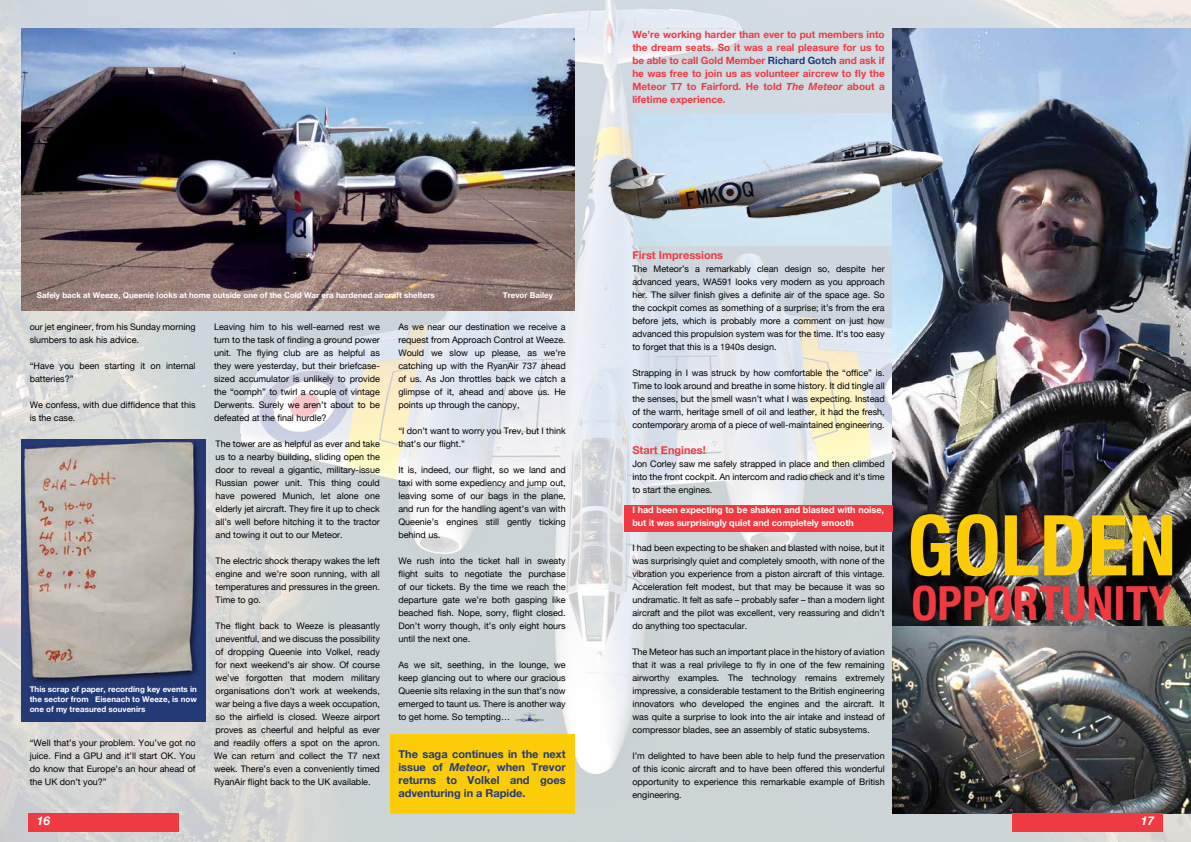
<style>
.page{position:relative;width:1191px;height:842px;background:#fff}
.page>*{position:absolute;margin:0;border:0;box-sizing:border-box;transform-origin:0 0}
.t1{font:700 condensed 84px "Helvetica Neue";color:#fdcc09}
.t2{font:700 condensed 47px "Helvetica Neue";color:#ef3a42}
.t3{font:italic 700 12px "Helvetica Neue";color:#fff}
.t4{font:700 11px/13px "Helvetica Neue";color:#243a77;text-align:justify}
.t5{font:700 11px "Helvetica Neue";color:#ef3a42}
.t6{font:700 10px/13px "Helvetica Neue";color:#ef3a42;text-align:justify}
.t7{font:9px/13px "Helvetica Neue";color:#000;text-align:justify}
.t8{font:700 9px/13px "Helvetica Neue";color:#fff}
.t9{font:700 8px/9.6px "Helvetica Neue";color:#fff;text-align:justify}
.s1{font-style:italic}
.s2{color:#243a77}
</style>
<div class="page">
<img style="left:0;top:0;width:1191px;height:842px">
<img style="left:21px;top:439px;width:185px;height:246px">
<div style="left:21px;top:685px;width:185px;height:36px;background:#243a77"></div>
<img style="left:21px;top:28px;width:553px;height:282px">
<div style="left:390px;top:734px;width:184px;height:80px;background:#fdcc09"></div>
<img style="left:515px;top:713px;width:29px;height:8px">
<img style="left:892px;top:28px;width:299px;height:598px">
<img style="left:583px;top:113px;width:388px;height:133px">
<img style="left:892px;top:626px;width:299px;height:188px">
<div style="left:624px;top:505px;width:268px;height:26px;background:#ef3a42"></div>
<div style="left:28px;top:814px;width:151px;height:18px;background:#ef3a42"></div>
<div style="left:1012px;top:814px;width:150px;height:18px;background:#ef3a42"></div>
<p class="t9" style="left:37px;top:291px;width:399px">Safely back at Weeze, Queenie looks at home outside one of the Cold War era hardened aircraft shelters</p>
<p class="t9" style="left:503px;top:291px;width:52px">Trevor Bailey</p>
<p class="t7" style="left:30px;top:320px;width:167px">our jet engineer, from his Sunday morning slumbers to ask his advice.</p>
<p class="t7" style="left:30px;top:359px;width:167px">“Have you been starting it on internal batteries?”</p>
<p class="t7" style="left:30px;top:398px;width:167px">We confess, with due diffidence that this is the case.</p>
<p class="t9" style="left:30px;top:685px;width:169px">This scrap of paper, recording key events in the sector from Eisenach to Weeze, is now one of my treasured souvenirs</p>
<p class="t7" style="left:30px;top:736px;width:167px">“Well that’s your problem. You’ve got no juice. Find a GPU and it’ll start OK. You do know that Europe’s an hour ahead of the UK don’t you?”</p>
<p class="t7" style="left:214px;top:320px;width:167px">Leaving him to his well-earned rest we turn to the task of finding a ground power unit. The flying club are as helpful as they were yesterday, but their briefcase&shy;sized accumulator is unlikely to provide the “oomph” to twirl a couple of vintage Derwents. Surely we aren’t about to be defeated at the final hurdle?</p>
<p class="t7" style="left:216px;top:437px;width:166px">The tower are as helpful as ever and take us to a nearby building, sliding open the door to reveal a gigantic, military-issue Russian power unit. This thing could have powered Munich, let alone one elderly jet aircraft. They fire it up to check all’s well before hitching it to the tractor and towing it out to our Meteor.</p>
<p class="t7" style="left:216px;top:554px;width:166px">The electric shock therapy wakes the left engine and we’re soon running, with all temperatures and pressures in the green.<br>Time to go.</p>
<p class="t7" style="left:214px;top:619px;width:167px">The flight back to Weeze is pleasantly uneventful, and we discuss the possibility of dropping Queenie into Volkel, ready for next weekend’s air show. Of course we’ve forgotten that modern military organisations don’t work at weekends, war being a five days a week occupation, so the airfield is closed. Weeze airport proves as cheerful and helpful as ever and readily offers a spot on the apron.<br>We can return and collect the T7 next week. There’s even a conveniently timed RyanAir flight back to the UK available.</p>
<p class="t7" style="left:398px;top:320px;width:169px">As we near our destination we receive a request from Approach Control at Weeze.<br>Would we slow up please, as we’re catching up with the RyanAir 737 ahead of us. As Jon throttles back we catch a glimpse of it, ahead and above us. He points up through the canopy,</p>
<p class="t7" style="left:398px;top:424px;width:169px">“I don’t want to worry you Trev, but I think that’s our flight.”</p>
<p class="t7" style="left:398px;top:463px;width:169px">It is, indeed, our flight, so we land and taxi with some expediency and jump out, leaving some of our bags in the plane, and run for the handling agent’s van with Queenie’s engines still gently ticking behind us.</p>
<p class="t7" style="left:398px;top:554px;width:169px">We rush into the ticket hall in sweaty flight suits to negotiate the purchase of our tickets. By the time we reach the departure gate we’re both gasping like beached fish. Nope, sorry, flight closed.<br>Don’t worry though, it’s only eight hours until the next one.</p>
<p class="t7" style="left:398px;top:658px;width:169px">As we sit, seething, in the lounge, we keep glancing out to where our gracious Queenie sits relaxing in the sun that’s now emerged to taunt us. There is another way to get home. So tempting…</p>
<p class="t4" style="left:398px;top:748px;width:169px">The saga continues in the next issue of <span class="s1">Meteor</span>, when Trevor returns to Volkel and goes adventuring in a Rapide.</p>
<p class="t6" style="left:632px;top:28px;width:254px">We’re working harder than ever to put members into the dream seats. So it was a real pleasure for us to be able to call Gold Member <span class="s2">Richard Gotch</span> and ask if he was free to join us as volunteer aircrew to fly the Meteor T7 to Fairford. He told <span class="s1">The Meteor</span> about a lifetime experience.</p>
<p class="t5" style="left:632px;top:248px;width:92px">First Impressions</p>
<p class="t7" style="left:632px;top:262px;width:254px">The Meteor’s a remarkably clean design so, despite her advanced years, WA591 looks very modern as you approach her. The silver finish gives a definite air of the space age. So the cockpit comes as something of a surprise; it’s from the era before jets, which is probably more a comment on just how advanced this propulsion system was for the time. It’s too easy to forget that this is a 1940s design.</p>
<p class="t7" style="left:632px;top:366px;width:254px">Strapping in I was struck by how comfortable the “office” is.<br>Time to look around and breathe in some history. It did tingle all the senses, but the smell wasn’t what I was expecting. Instead of the warm, heritage smell of oil and leather, it had the fresh, contemporary aroma of a piece of well-maintained engineering.</p>
<p class="t5" style="left:632px;top:443px;width:75px">Start Engines!</p>
<p class="t7" style="left:632px;top:457px;width:254px">Jon Corley saw me safely strapped in place and then climbed into the front cockpit. An intercom and radio check and it’s time to start the engines.</p>
<p class="t8" style="left:632px;top:503px;width:253px">I had been expecting to be shaken and blasted with noise, but it was surprisingly quiet and completely smooth</p>
<p class="t7" style="left:632px;top:541px;width:254px">I had been expecting to be shaken and blasted with noise, but it was surprisingly quiet and completely smooth, with none of the vibration you experience from a piston aircraft of this vintage.<br>Acceleration felt modest, but that may be because it was so undramatic. It felt as safe – probably safer – than a modern light aircraft and the pilot was excellent, very reassuring and didn’t do anything too spectacular.</p>
<p class="t7" style="left:632px;top:645px;width:254px">The Meteor has such an important place in the history of aviation that it was a real privilege to fly in one of the few remaining airworthy examples. The technology remains extremely impressive, a considerable testament to the British engineering innovators who developed the engines and the aircraft. It was quite a surprise to look into the air intake and instead of compressor blades, see an assembly of static subsystems.</p>
<p class="t7" style="left:632px;top:749px;width:254px">I’m delighted to have been able to help fund the preservation of this iconic aircraft and to have been offered this wonderful opportunity to experience this remarkable example of British engineering.</p>
<h1 class="t1" style="left:907px;top:495px;width:271px">GOLDEN</h1>
<h2 class="t2" style="left:911px;top:574px;width:263px">OPPORTUNITY</h2>
<h3 class="t3" style="left:37px;top:814px;width:15px">16</h3>
<h3 class="t3" style="left:1140px;top:814px;width:15px">17</h3>
</div>
